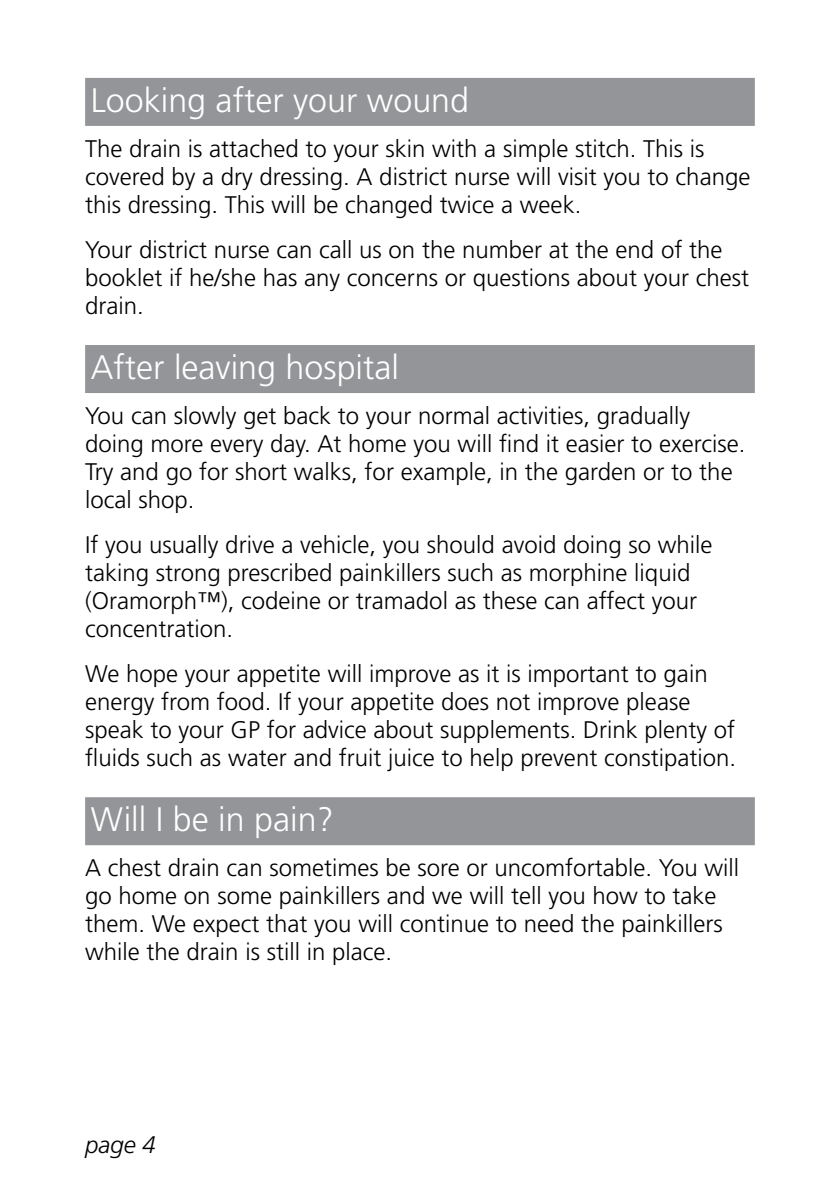
<style>
.page{position:relative;width:840px;height:1191px;background:#fff}
.page>*{position:absolute;margin:0;border:0;box-sizing:border-box;transform-origin:0 0}
.t1{font:300 34px "Frutiger";color:#fff}
.t2{font:300 24px/28px "Frutiger";color:#000}
.t3{font:italic 300 24px "Frutiger";color:#000}
</style>
<div class="page">
<div style="left:85px;top:78px;width:669px;height:48px;background:#939598"></div>
<div style="left:85px;top:345px;width:669px;height:48px;background:#939598"></div>
<div style="left:85px;top:797px;width:669px;height:48px;background:#939598"></div>
<h1 class="t1" style="left:91px;top:81px;width:379px">Looking after your wound</h1>
<p class="t2" style="left:85px;top:134px;width:666px">The drain is attached to your skin with a simple stitch. This is covered by a dry dressing. A district nurse will visit you to change this dressing. This will be changed twice a week.</p>
<p class="t2" style="left:85px;top:235px;width:665px">Your district nurse can call us on the number at the end of the booklet if he/she has any concerns or questions about your chest drain.</p>
<h1 class="t1" style="left:91px;top:348px;width:309px">After leaving hospital</h1>
<p class="t2" style="left:85px;top:401px;width:661px">You can slowly get back to your normal activities, gradually doing more every day. At home you will find it easier to exercise.<br>Try and go for short walks, for example, in the garden or to the local shop.</p>
<p class="t2" style="left:85px;top:530px;width:628px">If you usually drive a vehicle, you should avoid doing so while taking strong prescribed painkillers such as morphine liquid (Oramorph™), codeine or tramadol as these can affect your concentration.</p>
<p class="t2" style="left:85px;top:659px;width:652px">We hope your appetite will improve as it is important to gain energy from food. If your appetite does not improve please speak to your GP for advice about supplements. Drink plenty of fluids such as water and fruit juice to help prevent constipation.</p>
<h1 class="t1" style="left:91px;top:800px;width:244px">Will I be in pain?</h1>
<p class="t2" style="left:85px;top:853px;width:655px">A chest drain can sometimes be sore or uncomfortable. You will go home on some painkillers and we will tell you how to take them. We expect that you will continue to need the painkillers while the drain is still in place.</p>
<p class="t3" style="left:85px;top:1131px;width:72px">page 4</p>
</div>
